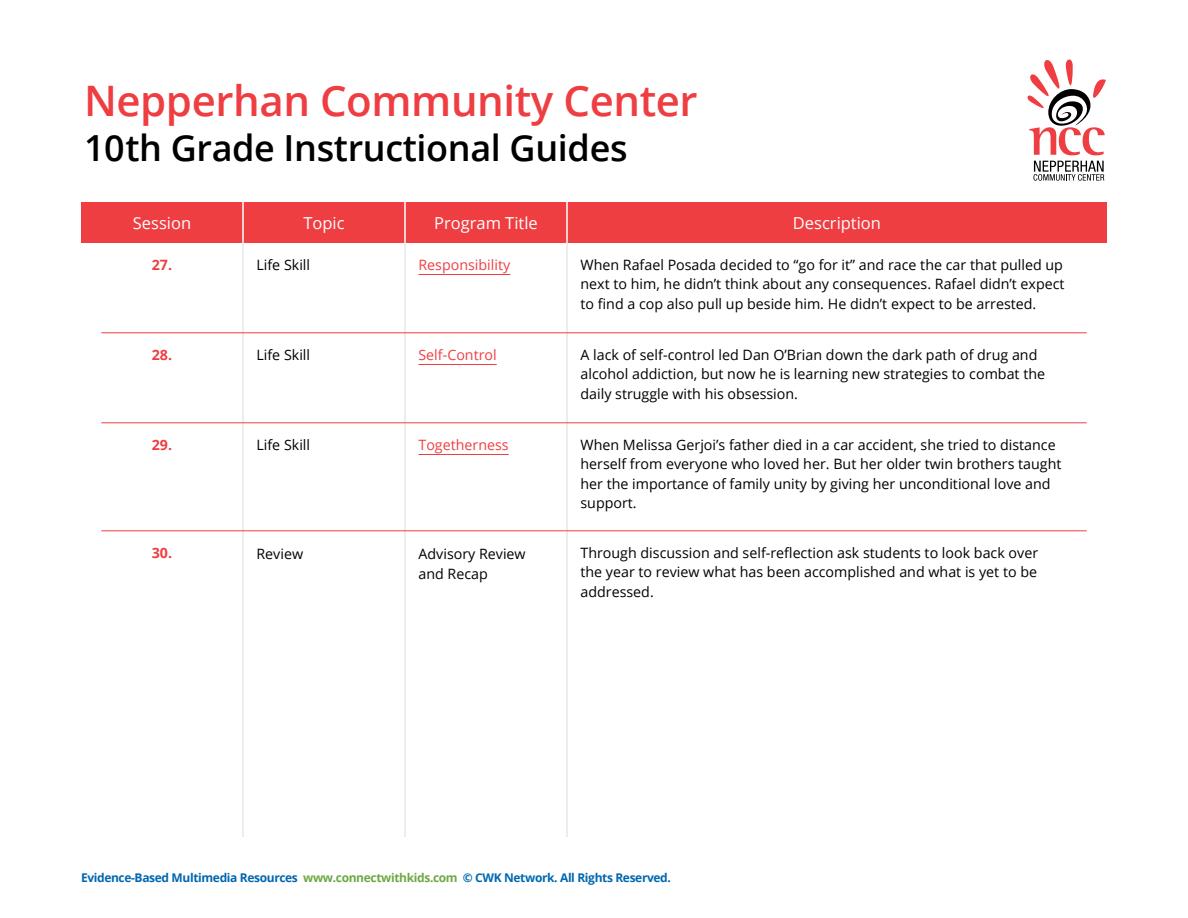
<style>
.page{position:relative;width:1188px;height:918px;background:#fff}
.page>*{position:absolute;margin:0;border:0;box-sizing:border-box;transform-origin:0 0}
.t1{font:600 42px "Open Sans";letter-spacing:-.01em;color:#ef3e42}
.t2{font:600 36px "Open Sans";letter-spacing:-.01em;color:#000}
.t3{font:16.5px "Open Sans";color:#fff}
.t4{font:14.25px/19.5px "Open Sans";color:#000}
.t5{font:14.25px "Open Sans";color:#ef3e42}
.t6{font:700 14.25px "Open Sans";color:#ef3e42}
.t7{font:700 12px "Open Sans";letter-spacing:-.03em;color:#0067b1}
.s1{color:#6da943}
</style>
<div class="page">
<div style="left:81px;top:202px;width:1026px;height:41px;background:#ef3e42"></div>
<hr style="left:242px;top:177px;width:2px;height:66px;background:#fff">
<hr style="left:566px;top:177px;width:2px;height:66px;background:#fff">
<hr style="left:404px;top:177px;width:2px;height:66px;background:#fff">
<hr style="left:243px;top:243px;width:1px;height:594px;background:#dcddde">
<hr style="left:405px;top:243px;width:1px;height:594px;background:#dcddde">
<hr style="left:567px;top:243px;width:1px;height:594px;background:#dcddde">
<svg style="left:1033px;top:161px;width:71px;height:20px"></svg>
<svg style="left:1028px;top:59px;width:78px;height:96px"></svg>
<hr style="left:418px;top:274px;width:92px;height:1px;background:#ef3e42">
<hr style="left:418px;top:364px;width:79px;height:1px;background:#ef3e42">
<hr style="left:418px;top:454px;width:91px;height:1px;background:#ef3e42">
<hr style="left:101px;top:333px;width:986px;height:1px;background:#ef3e42">
<hr style="left:101px;top:423px;width:986px;height:1px;background:#ef3e42">
<hr style="left:101px;top:531px;width:986px;height:1px;background:#ef3e42">
<h1 class="t1" style="left:84px;top:72px;width:615px">Nepperhan Community Center</h1>
<h2 class="t2" style="left:84px;top:123px;width:545px">10th Grade Instructional Guides</h2>
<p class="t3" style="left:133px;top:212px;width:60px">Session</p>
<p class="t3" style="left:303px;top:212px;width:43px">Topic</p>
<p class="t3" style="left:434px;top:212px;width:105px">Program Title</p>
<p class="t3" style="left:793px;top:212px;width:90px">Description</p>
<p class="t6" style="left:152px;top:255px;width:22px">27.</p>
<p class="t4" style="left:257px;top:255px;width:55px">Life Skill</p>
<p class="t6" style="left:152px;top:345px;width:22px">28.</p>
<p class="t4" style="left:257px;top:345px;width:55px">Life Skill</p>
<p class="t6" style="left:152px;top:435px;width:22px">29.</p>
<p class="t4" style="left:257px;top:435px;width:55px">Life Skill</p>
<p class="t6" style="left:152px;top:543px;width:22px">30.</p>
<p class="t4" style="left:257px;top:544px;width:48px">Review</p>
<p class="t5" style="left:418px;top:255px;width:93px">Responsibility</p>
<p class="t5" style="left:418px;top:345px;width:80px">Self-Control</p>
<p class="t5" style="left:418px;top:435px;width:92px">Togetherness</p>
<p class="t4" style="left:418px;top:544px;width:109px">Advisory Review and Recap</p>
<p class="t4" style="left:580px;top:255px;width:486px;text-align:justify">When Rafael Posada decided to “go for it” and race the car that pulled up next to him, he didn’t think about any consequences. Rafael didn’t expect to find a cop also pull up beside him. He didn’t expect to be arrested.</p>
<p class="t4" style="left:580px;top:345px;width:466px">A lack of self-control led Dan O’Brian down the dark path of drug and alcohol addiction, but now he is learning new strategies to combat the daily struggle with his obsession.</p>
<p class="t4" style="left:580px;top:435px;width:483px">When Melissa Gerjoi’s father died in a car accident, she tried to distance herself from everyone who loved her. But her older twin brothers taught her the importance of family unity by giving her unconditional love and support.</p>
<p class="t4" style="left:580px;top:543px;width:459px;text-align:justify">Through discussion and self-reflection ask students to look back over the year to review what has been accomplished and what is yet to be addressed.</p>
<p class="t7" style="left:81px;top:869px;width:591px">Evidence-Based Multimedia Resources <span class="s1">www.connectwithkids.com</span> © CWK Network. All Rights Reserved.</p>
</div>
